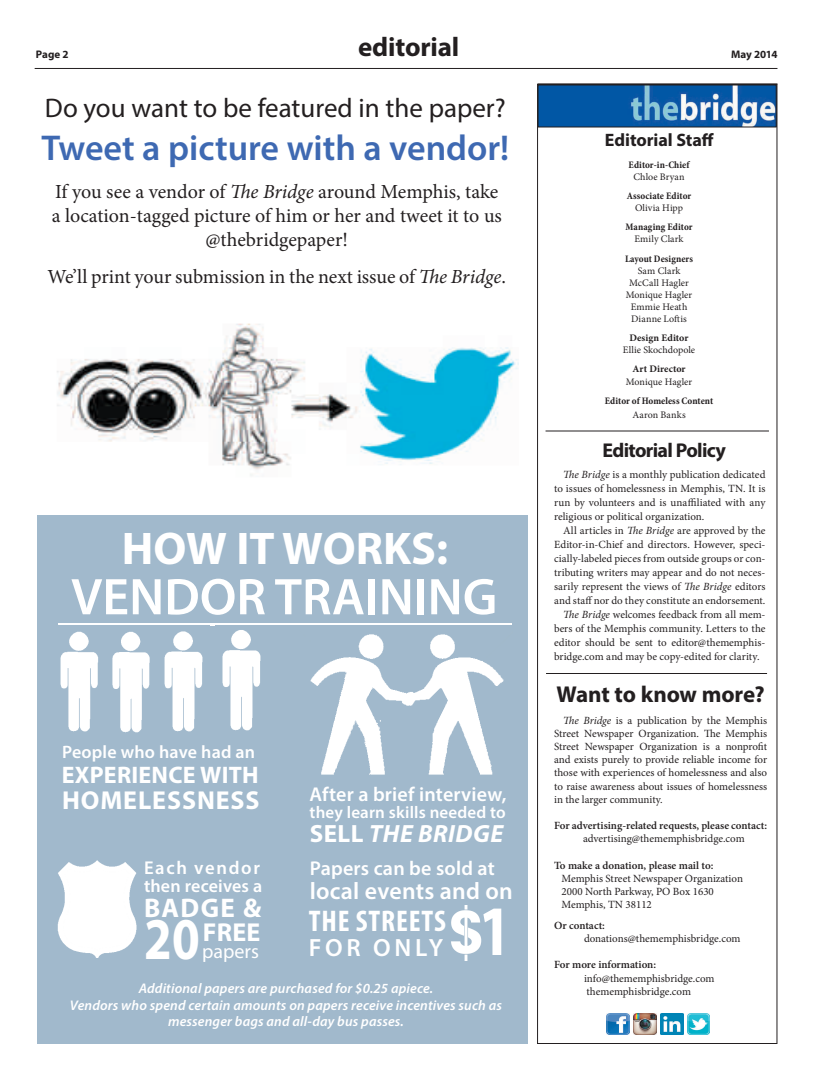
<style>
.page{position:relative;width:816px;height:1080px;background:#fff}
.page>*{position:absolute;margin:0;border:0;box-sizing:border-box;transform-origin:0 0}
.t1{font:700 71.4px "Myriad Pro";color:#fff;scale:.84 1}
.t2{font:700 59.5px "Myriad Pro";color:#fff;scale:.84 1}
.t3{font:600 52px "Myriad Pro";color:#fff}
.t4{font:700 46px "Myriad Pro";color:#fff}
.t5{font:600 36px "Myriad Pro";color:#3e69b2}
.t6{font:700 condensed 30px "Myriad Pro";letter-spacing:.03em;color:#fff}
.t7{font:27px "Myriad Pro";color:#231f20}
.t8{font:700 27px "Myriad Pro";letter-spacing:-.005em;color:#231f20}
.t9{font:700 27px "Myriad Pro";letter-spacing:.05em;color:#fff}
.t10{font:700 26px "Myriad Pro";letter-spacing:.035em;color:#fff}
.t11{font:italic 700 25px "Myriad Pro";letter-spacing:.02em;color:#fff}
.t12{font:600 25px "Myriad Pro";letter-spacing:.15em;color:#fff}
.t13{font:700 24px "Myriad Pro";letter-spacing:.01em;color:#fff}
.t14{font:600 23.9px "Myriad Pro";letter-spacing:.01em;color:#fff}
.t15{font:700 23px "Myriad Pro";letter-spacing:-.005em;color:#231f20}
.t16{font:20px/24px "Minion Pro";letter-spacing:-.005em;color:#231f20;text-align:center}
.t17{font:600 20px "Myriad Pro";letter-spacing:.01em;color:#fff}
.t18{font:700 20px "Myriad Pro";letter-spacing:-.035em;color:#231f20}
.t19{font:20px "Myriad Pro";color:#fff}
.t20{font:600 18.6px "Myriad Pro";letter-spacing:.09em;color:#fff}
.t21{font:600 18px "Myriad Pro";letter-spacing:.01em;color:#fff}
.t22{font:700 18px "Myriad Pro";letter-spacing:-.005em;color:#231f20}
.t23{font:600 17px "Myriad Pro";letter-spacing:.01em;color:#fff}
.t24{font:italic 600 14px/16.8px "Myriad Pro";letter-spacing:.01em;color:#fff;text-align:center}
.t25{font:11px/13.2px "Minion Pro";color:#231f20;text-align:justify}
.t26{font:600 11px "Minion Pro";color:#231f20}
.t27{font:700 11px "Myriad Pro";letter-spacing:-.005em;color:#231f20}
.t28{font:10px/12px "Minion Pro";letter-spacing:.005em;color:#231f20;text-align:center}
.t29{font:700 condensed 10px "Minion Pro";letter-spacing:.005em;color:#231f20}
.t30{font:700 10px "Minion Pro";letter-spacing:.005em;color:#231f20}
.s1{font-style:italic}
.s2{font-style:normal}
</style>
<div class="page">
<div style="left:38px;top:516px;width:490px;height:528px;background:#a1b9cc"></div>
<hr style="left:35px;top:68px;width:742px;height:1px;background:#231f20">
<img style="left:451px;top:906px;width:31px;height:55px">
<hr style="left:58px;top:623px;width:454px;height:2px;background:#fff">
<hr style="left:546px;top:430px;width:223px;height:2px;background:#231f20">
<hr style="left:546px;top:673px;width:221px;height:1px;background:#231f20">
<img style="left:60px;top:631px;width:143px;height:102px">
<img style="left:100px;top:631px;width:10px;height:102px">
<img style="left:152px;top:631px;width:9px;height:102px">
<img style="left:214px;top:625px;width:47px;height:106px">
<img style="left:57px;top:860px;width:80px;height:98px">
<img style="left:310px;top:634px;width:194px;height:141px">
<hr style="left:537px;top:84px;width:240px;height:1px;background:#231f20">
<img style="left:540px;top:87px;width:234px;height:38px">
<img style="left:57px;top:323px;width:462px;height:153px">
<img style="left:661px;top:1013px;width:23px;height:22px">
<img style="left:607px;top:1013px;width:23px;height:22px">
<img style="left:688px;top:1013px;width:22px;height:22px">
<img style="left:634px;top:1013px;width:23px;height:22px">
<p class="t27" style="left:36px;top:47px;width:34px">Page 2</p>
<h3 class="t8" style="left:358px;top:30px;width:103px">editorial</h3>
<h3 class="t7" style="left:45px;top:92px;width:462px">Do you want to be featured in the paper?</h3>
<h3 class="t5" style="left:41px;top:126px;width:469px">Tweet a picture with a vendor!</h3>
<h3 class="t16" style="left:52px;top:179px;width:452px">If you see a vendor of <span class="s1">The Bridge</span> around Memphis, take a location-tagged picture of him or her and tweet it to us @thebridgepaper!</h3>
<h3 class="t16" style="left:48px;top:264px;width:460px">We’ll print your submission in the next issue of <span class="s1">The Bridge</span>.</h3>
<h3 class="t4" style="left:122px;top:519px;width:328px">HOW IT WORKS:</h3>
<h3 class="t3" style="left:71px;top:564px;width:428px">VENDOR TRAINING</h3>
<h3 class="t21" style="left:62px;top:740px;width:194px">People who have had an</h3>
<h3 class="t13" style="left:62px;top:760px;width:198px">EXPERIENCE WITH</h3>
<h3 class="t10" style="left:62px;top:783px;width:199px">HOMELESSNESS</h3>
<h3 class="t17" style="left:310px;top:782px;width:198px">After a brief interview,</h3>
<h3 class="t23" style="left:310px;top:801px;width:198px">they learn skills needed to</h3>
<h3 class="t11" style="left:310px;top:817px;width:195px"><span class="s2">SELL</span> THE BRIDGE</h3>
<h3 class="t17" style="left:310px;top:856px;width:186px">Papers can be sold at</h3>
<h3 class="t6" style="left:309px;top:902px;width:139px">THE STREETS</h3>
<h3 class="t20" style="left:144px;top:856px;width:117px">Each vendor</h3>
<h3 class="t9" style="left:144px;top:890px;width:119px">BADGE &amp;</h3>
<h3 class="t21" style="left:144px;top:874px;width:120px">then receives a</h3>
<h3 class="t10" style="left:203px;top:915px;width:59px">FREE</h3>
<h3 class="t14" style="left:310px;top:876px;width:204px">local events and on</h3>
<h3 class="t12" style="left:309px;top:932px;width:136px">FOR ONLY</h3>
<h1 class="t1" style="left:478px;top:884px;width:41px">1</h1>
<p class="t24" style="left:70px;top:979px;width:434px">Additional papers are purchased for $0.25 apiece.<br>Vendors who spend certain amounts on papers receive incentives such as messenger bags and all-day bus passes.</p>
<h2 class="t2" style="left:144px;top:900px;width:68px">20</h2>
<h3 class="t19" style="left:202px;top:939px;width:58px">papers</h3>
<p class="t27" style="left:731px;top:47px;width:48px">May 2014</p>
<h3 class="t22" style="left:605px;top:128px;width:110px">Editorial Staff</h3>
<p class="t29" style="left:628px;top:158px;width:63px">Editor-in-Chief</p>
<p class="t28" style="left:633px;top:171px;width:53px">Chloe Bryan</p>
<p class="t29" style="left:627px;top:189px;width:66px">Associate Editor</p>
<p class="t28" style="left:635px;top:202px;width:50px">Olivia Hipp</p>
<p class="t29" style="left:625px;top:220px;width:69px">Managing Editor</p>
<p class="t28" style="left:634px;top:233px;width:51px">Emily Clark</p>
<p class="t29" style="left:625px;top:252px;width:70px">Layout Designers</p>
<p class="t28" style="left:626px;top:264px;width:68px">Sam Clark<br>McCall Hagler<br>Monique Hagler<br>Emmie Heath<br>Dianne Loftis</p>
<p class="t30" style="left:630px;top:331px;width:60px">Design Editor</p>
<p class="t28" style="left:623px;top:344px;width:74px">Ellie Skochdopole</p>
<p class="t30" style="left:632px;top:362px;width:55px">Art Director</p>
<p class="t28" style="left:626px;top:376px;width:68px">Monique Hagler</p>
<p class="t29" style="left:605px;top:394px;width:110px">Editor of Homeless Content</p>
<p class="t28" style="left:632px;top:408px;width:55px">Aaron Banks</p>
<h3 class="t18" style="left:602px;top:437px;width:125px">Editorial Policy</h3>
<p class="t25" style="left:554px;top:468px;width:213px;line-height:14px;text-indent:9px"><span class="s1">The Bridge</span> is a monthly publication dedicated to issues of homelessness in Memphis, TN. It is run by volunteers and is unaffiliated with any religious or political organization.</p>
<p class="t25" style="left:563px;top:524px;width:204px">All articles in <span class="s1">The Bridge</span> are approved by the</p>
<p class="t25" style="left:554px;top:538px;width:213px">Editor-in-Chief and directors. However, speci-</p>
<p class="t25" style="left:554px;top:552px;width:213px">cially-labeled pieces from outside groups or con-</p>
<p class="t25" style="left:554px;top:566px;width:213px">tributing writers may appear and do not neces-</p>
<p class="t25" style="left:554px;top:580px;width:213px">sarily represent the views of <span class="s1">The Bridge</span> editors</p>
<p class="t25" style="left:554px;top:594px;width:213px">and staff nor do they constitute an endorsement.</p>
<p class="t25" style="left:563px;top:608px;width:204px"><span class="s1">The Bridge</span> welcomes feedback from all mem-</p>
<p class="t25" style="left:554px;top:622px;width:213px">bers of the Memphis community. Letters to the</p>
<p class="t25" style="left:554px;top:636px;width:213px">editor should be sent to editor@thememphis-</p>
<p class="t25" style="left:554px;top:650px;width:207px">bridge.com and may be copy-edited for clarity.</p>
<h3 class="t15" style="left:557px;top:680px;width:210px">Want to know more?</h3>
<p class="t25" style="left:554px;top:714px;width:215px;text-indent:9px"><span class="s1">The Bridge</span> is a publication by the Memphis Street Newspaper Organization. The Memphis Street Newspaper Organization is a nonprofit and exists purely to provide reliable income for those with experiences of homelessness and also to raise awareness about issues of homelessness in the larger community.</p>
<p class="t26" style="left:554px;top:818px;width:215px">For advertising-related requests, please contact:</p>
<p class="t25" style="left:583px;top:832px;width:163px">advertising@thememphisbridge.com</p>
<p class="t26" style="left:554px;top:858px;width:161px">To make a donation, please mail to:</p>
<p class="t25" style="left:562px;top:872px;width:183px;text-align:left">Memphis Street Newspaper Organization<br>2000 North Parkway, PO Box 1630<br>Memphis, TN 38112</p>
<p class="t26" style="left:554px;top:918px;width:52px">Or contact:</p>
<p class="t25" style="left:584px;top:932px;width:158px">donations@thememphisbridge.com</p>
<p class="t26" style="left:554px;top:957px;width:104px">For more information:</p>
<p class="t25" style="left:584px;top:972px;width:132px">info@thememphisbridge.com thememphisbridge.com</p>
</div>
